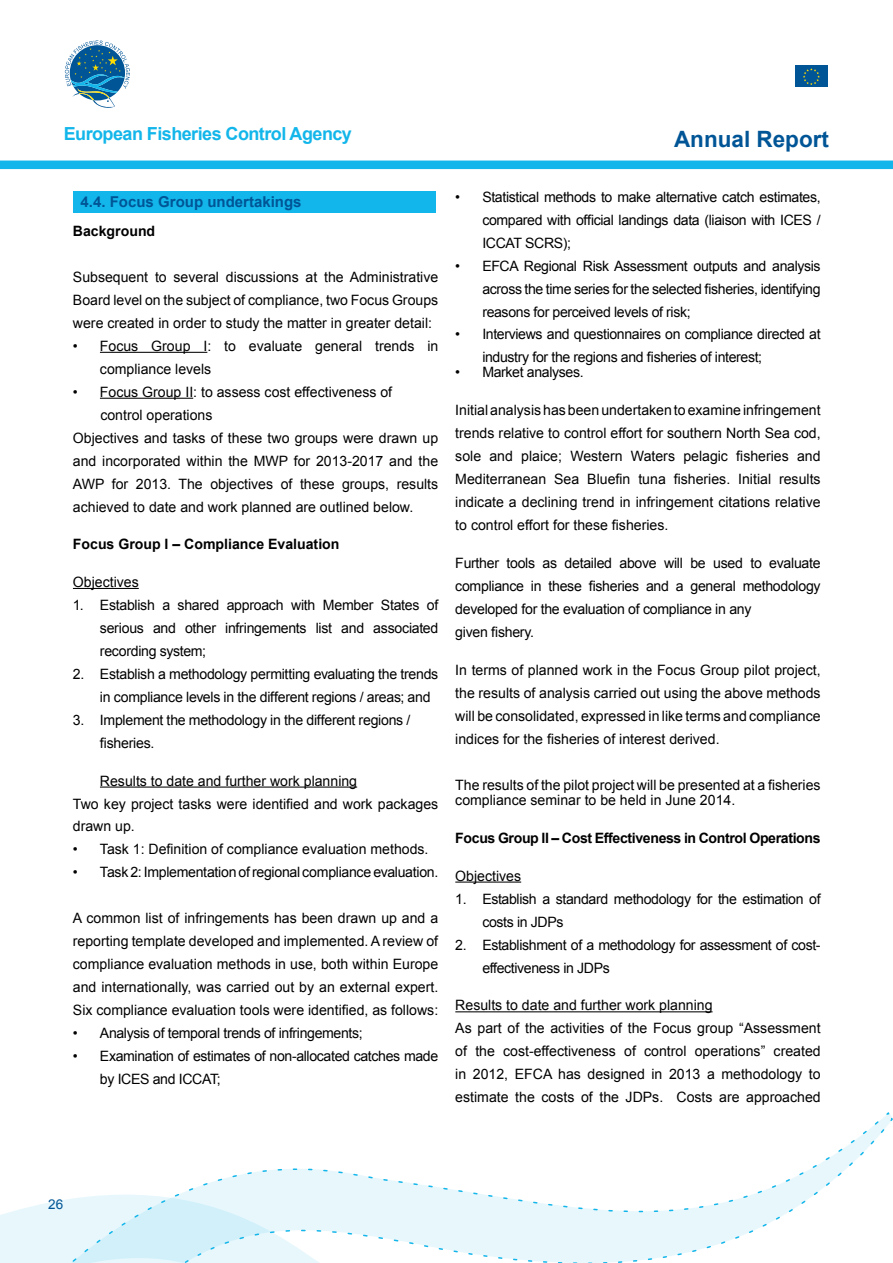
<style>
.page{position:relative;width:893px;height:1263px;background:#fff}
.page>*{position:absolute;margin:0;border:0;box-sizing:border-box;transform-origin:0 0}
.t1{font:700 22.5px "Arial";color:#005596}
.t2{font:700 18px "Arial";letter-spacing:-.03em;color:#13b6ea}
.t3{font:700 15px "Arial";color:#005596}
.t4{font:14.25px/23px "Arial";color:#000;text-align:justify}
.t5{font:14.25px/23px "Arial";letter-spacing:-.02em;color:#000}
.t6{font:14.25px/23px "Arial";letter-spacing:-.025em;color:#000}
.t7{font:700 14.25px "Arial";letter-spacing:-.025em;color:#000}
.t8{font:700 14.25px "Arial";color:#000}
.t9{font:13.5px "Arial";color:#005596}
</style>
<div class="page">
<svg style="left:0;top:1112px;width:893px;height:151px"></svg>
<div style="left:0;top:161px;width:893px;height:8px;background:#13b6ea"></div>
<div style="left:795px;top:66px;width:33px;height:21px;background:#005596"></div>
<svg style="left:803px;top:68px;width:17px;height:17px"></svg>
<svg style="left:65px;top:40px;width:65px;height:68px"></svg>
<hr style="left:100px;top:352px;width:107px;height:1px;background:#000">
<hr style="left:100px;top:398px;width:93px;height:1px;background:#000">
<hr style="left:73px;top:588px;width:66px;height:1px;background:#000">
<hr style="left:100px;top:786px;width:257px;height:1px;background:#000">
<hr style="left:455px;top:881px;width:66px;height:1px;background:#000">
<hr style="left:455px;top:1011px;width:258px;height:1px;background:#000">
<div style="left:73px;top:191px;width:363px;height:22px;background:#13b6ea"></div>
<p class="t2" style="left:64px;top:121px;width:290px">European Fisheries Control Agency</p>
<p class="t3" style="left:81px;top:192px;width:222px">4.4. Focus Group undertakings</p>
<p class="t8" style="left:73px;top:222px;width:84px">Background</p>
<p class="t4" style="left:73px;top:266px;width:367px">Subsequent to several discussions at the Administrative Board level on the subject of compliance, two Focus Groups were created in order to study the matter in greater detail:</p>
<p class="t4" style="left:100px;top:334px;width:340px;text-indent:-27px">• Focus Group I: to evaluate general trends in compliance levels</p>
<p class="t4" style="left:73px;top:380px;width:321px">• Focus Group II: to assess cost effectiveness of</p>
<p class="t4" style="left:100px;top:403px;width:114px">control operations</p>
<p class="t4" style="left:73px;top:426px;width:367px">Objectives and tasks of these two groups were drawn up</p>
<p class="t4" style="left:73px;top:449px;width:367px">and incorporated within the MWP for 2013-2017 and the</p>
<p class="t4" style="left:73px;top:472px;width:367px">AWP for 2013. The objectives of these groups, results</p>
<p class="t4" style="left:73px;top:495px;width:342px">achieved to date and work planned are outlined below.</p>
<p class="t8" style="left:73px;top:534px;width:268px">Focus Group I – Compliance Evaluation</p>
<p class="t4" style="left:73px;top:571px;width:67px">Objectives</p>
<p class="t4" style="left:100px;top:594px;width:340px;text-indent:-27px">1. Establish a shared approach with Member States of serious and other infringements list and associated recording system;</p>
<p class="t5" style="left:100px;top:662px;width:340px;text-indent:-27px">2. Establish a methodology permitting evaluating the trends in compliance levels in the different regions / areas; and</p>
<p class="t5" style="left:100px;top:708px;width:312px;text-indent:-27px">3. Implement the methodology in the different regions / fisheries.</p>
<p class="t4" style="left:73px;top:769px;width:367px;text-align:left;text-indent:27px">Results to date and further work planning<br>Two key project tasks were identified and work packages drawn up.</p>
<p class="t4" style="left:73px;top:838px;width:357px">• Task 1: Definition of compliance evaluation methods.</p>
<p class="t5" style="left:73px;top:861px;width:367px">• Task 2: Implementation of regional compliance evaluation.</p>
<p class="t4" style="left:73px;top:907px;width:367px">A common list of infringements has been drawn up and a reporting template developed and implemented. A review of compliance evaluation methods in use, both within Europe and internationally, was carried out by an external expert.<br>Six compliance evaluation tools were identified, as follows:</p>
<p class="t6" style="left:73px;top:1022px;width:291px">• Analysis of temporal trends of infringements;</p>
<p class="t6" style="left:100px;top:1045px;width:340px;text-indent:-27px">• Examination of estimates of non-allocated catches made by ICES and ICCAT;</p>
<h1 class="t1" style="left:674px;top:124px;width:157px">Annual Report</h1>
<p class="t4" style="left:482px;top:185px;width:340px;text-indent:-27px">• Statistical methods to make alternative catch estimates, compared with official landings data (liaison with ICES / ICCAT SCRS);</p>
<p class="t4" style="left:482px;top:254px;width:340px;text-indent:-27px">• EFCA Regional Risk Assessment outputs and analysis across the time series for the selected fisheries, identifying reasons for perceived levels of risk;</p>
<p class="t6" style="left:482px;top:323px;width:340px;text-indent:-27px">• Interviews and questionnaires on compliance directed at industry for the regions and fisheries of interest;</p>
<p class="t6" style="left:455px;top:361px;width:130px">• Market analyses.</p>
<p class="t4" style="left:455px;top:399px;width:367px">Initial analysis has been undertaken to examine infringement trends relative to control effort for southern North Sea cod, sole and plaice; Western Waters pelagic fisheries and Mediterranean Sea Bluefin tuna fisheries. Initial results indicate a declining trend in infringement citations relative to control effort for these fisheries.</p>
<p class="t5" style="left:455px;top:552px;width:367px">Further tools as detailed above will be used to evaluate compliance in these fisheries and a general methodology developed for the evaluation of compliance in any<br>given fishery.</p>
<p class="t4" style="left:455px;top:659px;width:367px">In terms of planned work in the Focus Group pilot project, the results of analysis carried out using the above methods will be consolidated, expressed in like terms and compliance indices for the fisheries of interest derived.</p>
<p class="t4" style="left:455px;top:777px;width:367px;line-height:15px">The results of the pilot project will be presented at a fisheries compliance seminar to be held in June 2014.</p>
<p class="t7" style="left:455px;top:828px;width:367px">Focus Group II – Cost Effectiveness in Control Operations</p>
<p class="t4" style="left:455px;top:864px;width:67px">Objectives</p>
<p class="t6" style="left:482px;top:887px;width:340px;text-indent:-27px">1. Establish a standard methodology for the estimation of costs in JDPs</p>
<p class="t6" style="left:482px;top:933px;width:340px;text-indent:-27px">2. Establishment of a methodology for assessment of cost&shy;effectiveness in JDPs</p>
<p class="t4" style="left:455px;top:994px;width:367px;text-align:left">Results to date and further work planning<br>As part of the activities of the Focus group “Assessment of the cost-effectiveness of control operations” created in 2012, EFCA has designed in 2013 a methodology to estimate the costs of the JDPs. Costs are approached</p>
<p class="t9" style="left:48px;top:1195px;width:17px">26</p>
</div>
